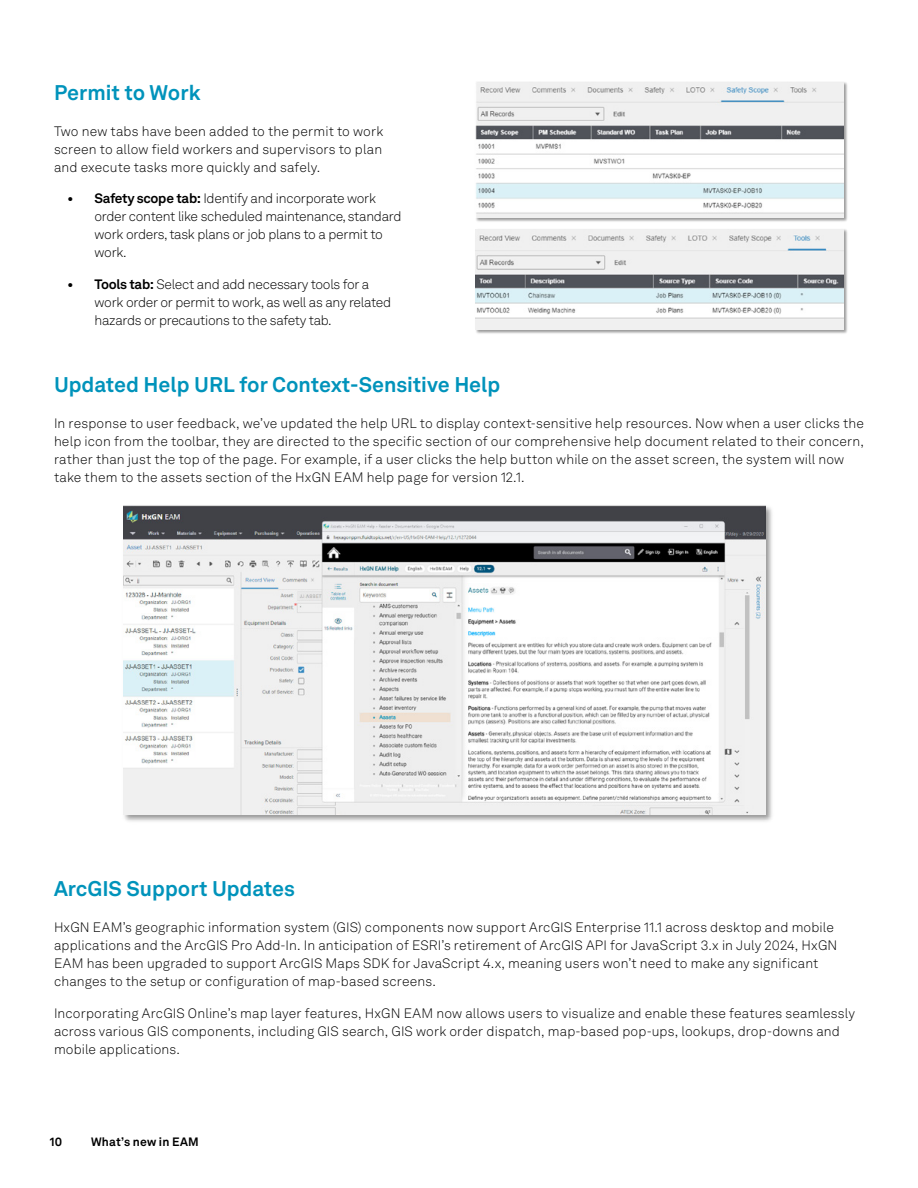
<style>
.page{position:relative;width:918px;height:1188px;background:#fff}
.page>*{position:absolute;margin:0;border:0;box-sizing:border-box;transform-origin:0 0}
.t1{font:700 21px "Hexagon Akkurat";color:#0093bb}
.t2{font:300 13.5px/18px "Hexagon Akkurat";letter-spacing:.01em;color:#000}
.t3{font:300 13.5px/18px "Hexagon Akkurat";letter-spacing:-.02em;color:#000}
.t4{font:700 12px "Hexagon Akkurat";letter-spacing:.015em;color:#000}
.s1{font-weight:700}
</style>
<div class="page">
<img style="left:475px;top:82px;width:373px;height:140px">
<img style="left:476px;top:82px;width:367px;height:136px">
<img style="left:475px;top:229px;width:373px;height:105px">
<img style="left:476px;top:229px;width:367px;height:101px">
<img style="left:123px;top:505px;width:649px;height:317px">
<img style="left:124px;top:505px;width:642px;height:310px">
<h1 class="t1" style="left:54px;top:76px;width:148px">Permit to Work</h1>
<p class="t2" style="left:54px;top:122px;width:331px;text-align:justify">Two new tabs have been added to the permit to work screen to allow field workers and supervisors to plan and execute tasks more quickly and safely.</p>
<p class="t3" style="left:94px;top:189px;width:308px;text-indent:-27px"><span class="s1">• Safety scope tab:</span> Identify and incorporate work order content like scheduled maintenance, standard work orders, task plans or job plans to a permit to work.</p>
<p class="t3" style="left:94px;top:275px;width:298px;text-indent:-27px"><span class="s1">• Tools tab:</span> Select and add necessary tools for a work order or permit to work, as well as any related hazards or precautions to the safety tab.</p>
<h1 class="t1" style="left:54px;top:369px;width:448px">Updated Help URL for Context-Sensitive Help</h1>
<p class="t2" style="left:54px;top:414px;width:812px">In response to user feedback, we’ve updated the help URL to display context-sensitive help resources. Now when a user clicks the help icon from the toolbar, they are directed to the specific section of our comprehensive help document related to their concern, rather than just the top of the page. For example, if a user clicks the help button while on the asset screen, the system will now take them to the assets section of the HxGN EAM help page for version 12.1.</p>
<h1 class="t1" style="left:54px;top:873px;width:242px">ArcGIS Support Updates</h1>
<p class="t2" style="left:54px;top:918px;width:785px">HxGN EAM’s geographic information system (GIS) components now support ArcGIS Enterprise 11.1 across desktop and mobile applications and the ArcGIS Pro Add-In. In anticipation of ESRI’s retirement of ArcGIS API for JavaScript 3.x in July 2024, HxGN EAM has been upgraded to support ArcGIS Maps SDK for JavaScript 4.x, meaning users won’t need to make any significant changes to the setup or configuration of map-based screens.</p>
<p class="t2" style="left:54px;top:1004px;width:802px">Incorporating ArcGIS Online’s map layer features, HxGN EAM now allows users to visualize and enable these features seamlessly across various GIS components, including GIS search, GIS work order dispatch, map-based pop-ups, lookups, drop-downs and mobile applications.</p>
<p class="t4" style="left:50px;top:1133px;width:14px">10</p>
<p class="t4" style="left:91px;top:1133px;width:109px">What’s new in EAM</p>
</div>
